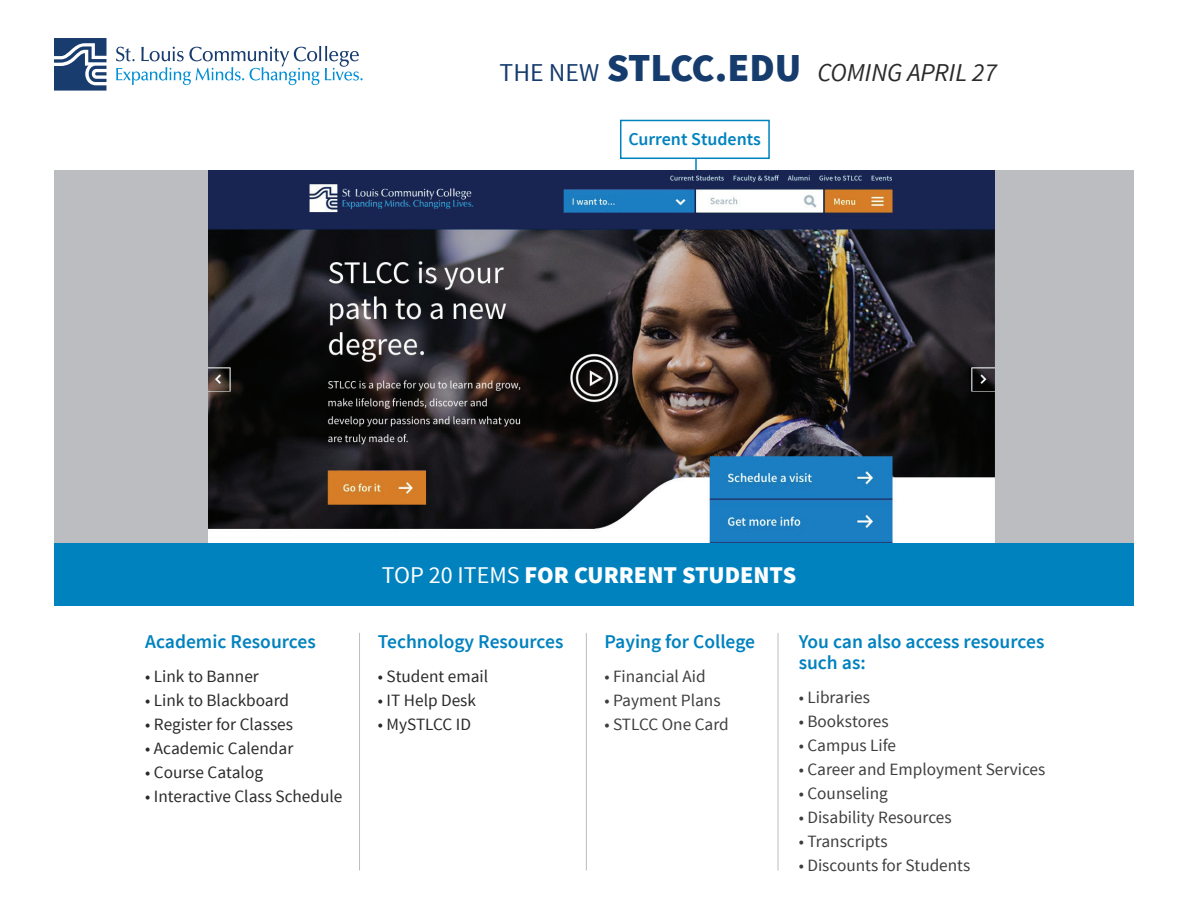
<style>
.page{position:relative;width:1188px;height:918px;background:#fff}
.page>*{position:absolute;margin:0;border:0;box-sizing:border-box;transform-origin:0 0}
.t1{font:italic 25.8px "Source Sans Pro";color:#2b292a}
.t2{font:900 24px "Source Sans Pro";color:#fff}
.t3{font:600 19.5px/21px "Source Sans Pro";color:#0082bf}
.t4{font:600 18px "Source Sans Pro";color:#0082bf}
.t5{font:17.25px "Source Sans Pro";color:#3e3e3f}
.t6{font:17.25px "Source Sans Pro";color:#2b292a}
.s1{font-style:normal;color:#163c6e}
.s2{font-weight:900;font-style:normal;font-size:39.6px;color:#163c6e}
.s3{font-weight:400}
</style>
<div class="page">
<svg style="left:54px;top:38px;width:53px;height:53px"></svg>
<svg style="left:116px;top:46px;width:247px;height:39px"></svg>
<hr style="left:359px;top:633px;width:1px;height:237px;background:#bcbdc0">
<hr style="left:586px;top:633px;width:1px;height:237px;background:#bcbdc0">
<hr style="left:778px;top:633px;width:1px;height:237px;background:#bcbdc0">
<div style="left:620px;top:120px;width:150px;height:39px;border:2px solid #0082bf"></div>
<svg style="left:695px;top:159px;width:2px;height:12px"></svg>
<div style="left:54px;top:171px;width:1080px;height:403px;background:#bcbdc0"></div>
<img style="left:209px;top:171px;width:785px;height:373px">
<div style="left:54px;top:544px;width:1080px;height:62px;background:#0082bf"></div>
<h1 class="t1" style="left:500px;top:56px;width:499px"><span class="s1">THE NEW</span> <span class="s2">STLCC.EDU</span> COMING APRIL 27</h1>
<p class="t4" style="left:628px;top:128px;width:134px">Current Students</p>
<p class="t3" style="left:145px;top:631px;width:172px">Academic Resources</p>
<p class="t6" style="left:145px;top:666px;width:115px">• Link to Banner</p>
<p class="t6" style="left:145px;top:690px;width:145px">• Link to Blackboard</p>
<p class="t6" style="left:145px;top:714px;width:149px">• Register for Classes</p>
<p class="t6" style="left:145px;top:738px;width:150px">• Academic Calendar</p>
<p class="t6" style="left:145px;top:762px;width:119px">• Course Catalog</p>
<p class="t6" style="left:145px;top:786px;width:199px">• Interactive Class Schedule</p>
<h2 class="t2" style="left:382px;top:559px;width:416px"><span class="s3">TOP 20 ITEMS</span> FOR CURRENT STUDENTS</h2>
<p class="t3" style="left:378px;top:631px;width:187px">Technology Resources</p>
<p class="t6" style="left:378px;top:666px;width:112px">• Student email</p>
<p class="t6" style="left:378px;top:690px;width:100px">• IT Help Desk</p>
<p class="t6" style="left:378px;top:714px;width:95px">• MySTLCC ID</p>
<p class="t3" style="left:604px;top:631px;width:152px">Paying for College</p>
<p class="t5" style="left:604px;top:666px;width:103px">• Financial Aid</p>
<p class="t5" style="left:604px;top:690px;width:118px">• Payment Plans</p>
<p class="t5" style="left:604px;top:714px;width:126px">• STLCC One Card</p>
<p class="t3" style="left:799px;top:631px;width:247px">You can also access resources such as:</p>
<p class="t5" style="left:799px;top:687px;width:73px">• Libraries</p>
<p class="t5" style="left:799px;top:711px;width:91px">• Bookstores</p>
<p class="t5" style="left:799px;top:735px;width:99px">• Campus Life</p>
<p class="t5" style="left:799px;top:759px;width:248px">• Career and Employment Services</p>
<p class="t5" style="left:799px;top:783px;width:91px">• Counseling</p>
<p class="t5" style="left:799px;top:807px;width:154px">• Disability Resources</p>
<p class="t5" style="left:799px;top:831px;width:90px">• Transcripts</p>
<p class="t5" style="left:799px;top:855px;width:173px">• Discounts for Students</p>
</div>
